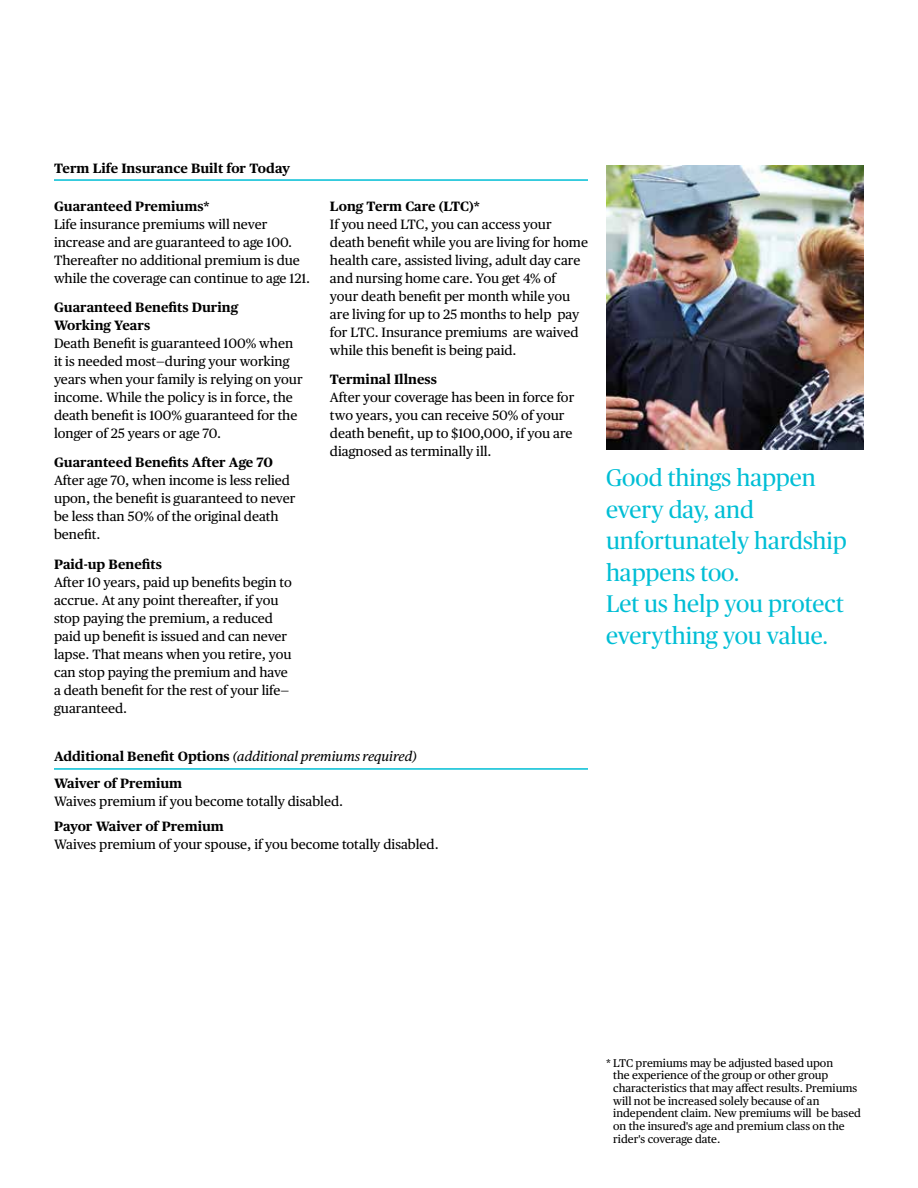
<style>
.page{position:relative;width:918px;height:1188px;background:#fff}
.page>*{position:absolute;margin:0;border:0;box-sizing:border-box;transform-origin:0 0}
.t1{font:24px/31.5px "Chubb Publico";color:#00bed5}
.t2{font:13.5px/18px "Chubb Publico Text";color:#000}
.t3{font:700 13.5px/18px "Chubb Publico Text";color:#000}
.t4{font:11.25px/12.8px "Chubb Publico Text";color:#000}
.s1{font-weight:400;font-style:italic}
</style>
<div class="page">
<img style="left:606px;top:166px;width:258px;height:284px">
<hr style="left:54px;top:179px;width:534px;height:2px;background:#00bed5">
<hr style="left:54px;top:768px;width:534px;height:2px;background:#00bed5">
<p class="t3" style="left:54px;top:158px;width:238px">Term Life Insurance Built for Today</p>
<p class="t3" style="left:54px;top:196px;width:157px">Guaranteed Premiums*</p>
<p class="t2" style="left:54px;top:214px;width:258px">Life insurance premiums will never increase and are guaranteed to age 100.<br>Thereafter no additional premium is due while the coverage can continue to age 121.</p>
<p class="t3" style="left:54px;top:297px;width:186px">Guaranteed Benefits During<br>Working Years</p>
<p class="t2" style="left:54px;top:334px;width:250px">Death Benefit is guaranteed 100% when it is needed most—during your working years when your family is relying on your income. While the policy is in force, the death benefit is 100% guaranteed for the longer of 25 years or age 70.</p>
<p class="t3" style="left:54px;top:453px;width:221px">Guaranteed Benefits After Age 70</p>
<p class="t2" style="left:54px;top:471px;width:243px">After age 70, when income is less relied upon, the benefit is guaranteed to never be less than 50% of the original death benefit.</p>
<p class="t3" style="left:54px;top:554px;width:110px">Paid-up Benefits</p>
<p class="t2" style="left:54px;top:572px;width:239px">After 10 years, paid up benefits begin to accrue. At any point thereafter, if you stop paying the premium, a reduced paid up benefit is issued and can never lapse. That means when you retire, you can stop paying the premium and have a death benefit for the rest of your life— guaranteed.</p>
<p class="t3" style="left:330px;top:196px;width:151px">Long Term Care (LTC)*</p>
<p class="t2" style="left:330px;top:214px;width:260px">If you need LTC, you can access your death benefit while you are living for home health care, assisted living, adult day care and nursing home care. You get 4% of<br>your death benefit per month while you are living for up to 25 months to help pay for LTC. Insurance premiums are waived while this benefit is being paid.</p>
<p class="t3" style="left:330px;top:369px;width:108px">Terminal Illness</p>
<p class="t2" style="left:330px;top:388px;width:246px">After your coverage has been in force for two years, you can receive 50% of your death benefit, up to $100,000, if you are diagnosed as terminally ill.</p>
<p class="t3" style="left:54px;top:742px;width:364px;line-height:27px">Additional Benefit Options <span class="s1">(additional premiums required)<br></span>Waiver of Premium</p>
<p class="t2" style="left:54px;top:792px;width:291px">Waives premium if you become totally disabled.</p>
<p class="t3" style="left:54px;top:816px;width:171px">Payor Waiver of Premium</p>
<p class="t2" style="left:54px;top:835px;width:386px">Waives premium of your spouse, if you become totally disabled.</p>
<h1 class="t1" style="left:606px;top:461px;width:242px">Good things happen every day, and unfortunately hardship happens too.<br>Let us help you protect everything you value.</h1>
<p class="t4" style="left:613px;top:1056px;width:249px;text-indent:-7px">* LTC premiums may be adjusted based upon<br>the experience of the group or other group characteristics that may affect results. Premiums will not be increased solely because of an independent claim. New premiums will be based on the insured's age and premium class on the rider's coverage date.</p>
</div>
